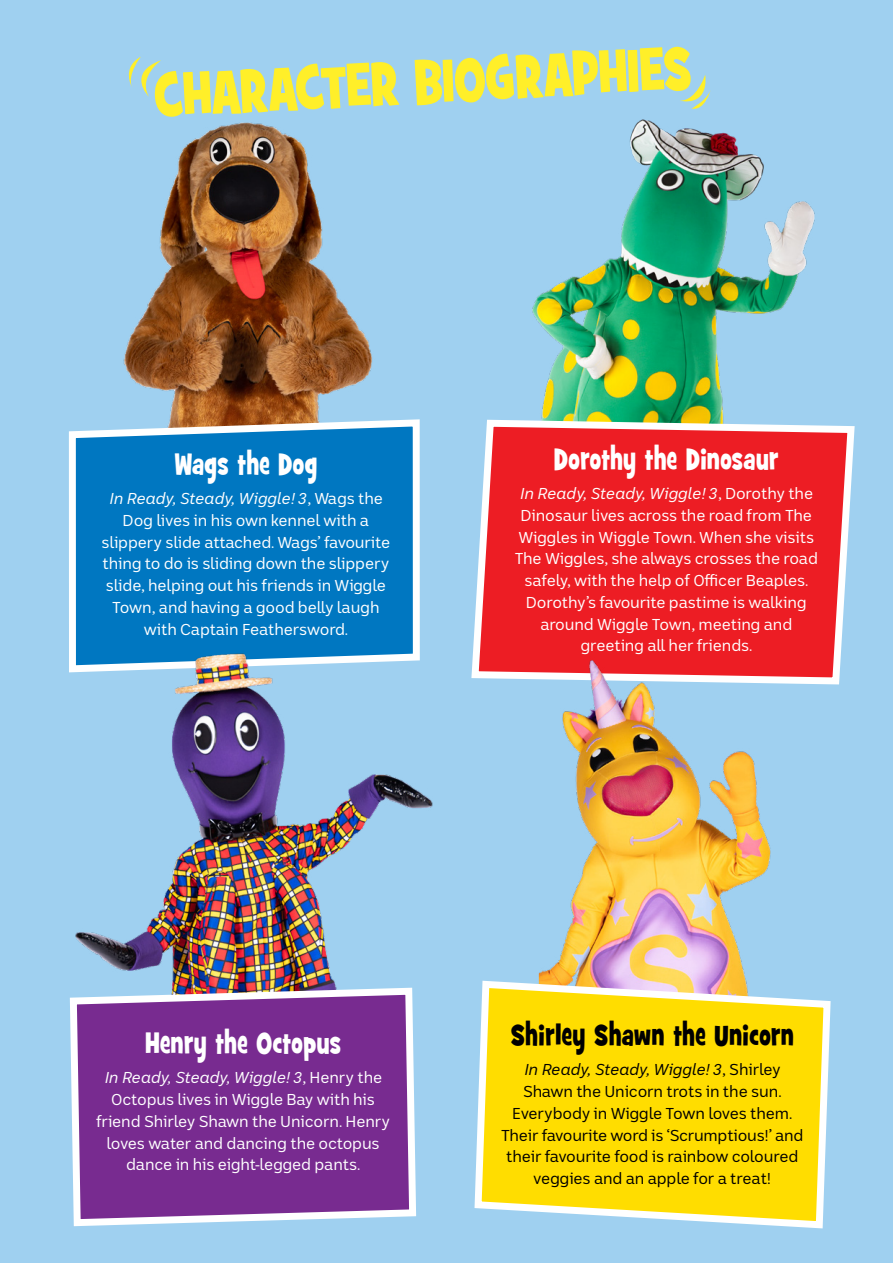
<style>
.page{position:relative;width:893px;height:1263px;background:#9fd0f0}
.page>*{position:absolute;margin:0;border:0;box-sizing:border-box;transform-origin:0 0}
.t1{font:700 60px "Grilled Cheese BTN Cn";color:#ffef29}
.t2{font:700 30px "Grilled Cheese BTN Cn";letter-spacing:.02em;color:#fff}
.t3{font:700 30px "Grilled Cheese BTN Cn";letter-spacing:.02em;color:#000}
.t4{font:15.75px/21.8px "ABC Sans Nova";letter-spacing:-.01em;color:#fff;text-align:center}
.t5{font:15.75px/21.8px "ABC Sans Nova";letter-spacing:-.01em;color:#000;text-align:center}
.s1{font-style:italic}
</style>
<div class="page">
<img style="left:533px;top:119px;width:282px;height:297px">
<img style="left:123px;top:122px;width:249px;height:294px">
<svg style="left:69px;top:416px;width:351px;height:236px;background:#1781c3"></svg>
<svg style="left:473px;top:416px;width:382px;height:264px;background:#e8393f"></svg>
<img style="left:69px;top:652px;width:414px;height:332px">
<img style="left:539px;top:610px;width:316px;height:367px">
<svg style="left:69px;top:984px;width:348px;height:243px;background:#86489e"></svg>
<svg style="left:471px;top:977px;width:360px;height:252px;background:#f5dd31"></svg>
<svg style="left:680px;top:75px;width:30px;height:34px"></svg>
<svg style="left:128px;top:57px;width:33px;height:40px"></svg>
<h1 class="t1" style="left:152px;top:57px;width:539px;rotate:-3deg">CHARACTER BIOGRAPHIES</h1>
<h2 class="t2" style="left:175px;top:444px;width:144px">Wags the Dog</h2>
<p class="t4" style="left:102px;top:488px;width:290px"><span class="s1">In Ready, Steady, Wiggle! 3</span>, Wags the Dog lives in his own kennel with a slippery slide attached. Wags’ favourite thing to do is sliding down the slippery slide, helping out his friends in Wiggle Town, and having a good belly laugh with Captain Feathersword.</p>
<h2 class="t2" style="left:554px;top:439px;width:226px">Dorothy the Dinosaur</h2>
<p class="t4" style="left:515px;top:483px;width:305px"><span class="s1">In Ready, Steady, Wiggle! 3</span>, Dorothy the Dinosaur lives across the road from The Wiggles in Wiggle Town. When she visits The Wiggles, she always crosses the road safely, with the help of Officer Beaples.<br>Dorothy’s favourite pastime is walking around Wiggle Town, meeting and greeting all her friends.</p>
<h2 class="t2" style="left:145px;top:1023px;width:197px">Henry the Octopus</h2>
<p class="t4" style="left:96px;top:1067px;width:295px"><span class="s1">In Ready, Steady, Wiggle! 3</span>, Henry the Octopus lives in Wiggle Bay with his friend Shirley Shawn the Unicorn. Henry loves water and dancing the octopus dance in his eight-legged pants.</p>
<h2 class="t3" style="left:511px;top:1015px;width:285px">Shirley Shawn the Unicorn</h2>
<p class="t5" style="left:501px;top:1059px;width:304px"><span class="s1">In Ready, Steady, Wiggle! 3</span>, Shirley Shawn the Unicorn trots in the sun.<br>Everybody in Wiggle Town loves them.<br>Their favourite word is ‘Scrumptious!’ and their favourite food is rainbow coloured veggies and an apple for a treat!</p>
</div>
